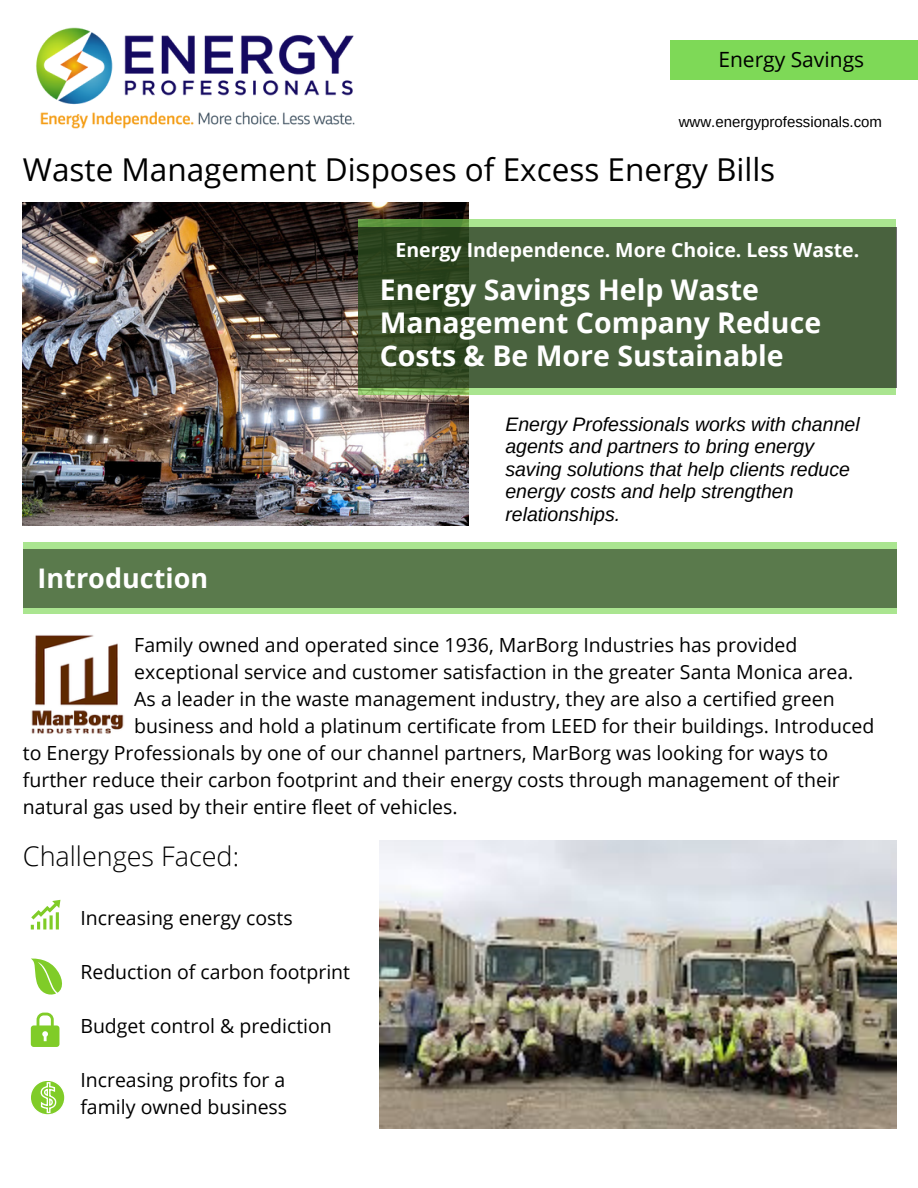
<style>
.page{position:relative;width:918px;height:1188px;background:#fff}
.page>*{position:absolute;margin:0;border:0;box-sizing:border-box;transform-origin:0 0}
.t1{font:31.5px "Open Sans";color:#000}
.t2{font:700 28.5px/33.5px "Open Sans";color:#fff}
.t3{font:300 27px "Open Sans";color:#000}
.t4{font:700 27px "Open Sans";color:#fff}
.t5{font:21px "Open Sans";color:#000}
.t6{font:19.5px/27px "Open Sans";color:#000}
.t7{font:italic 19.5px/22.5px "Arimo";color:#000}
.t8{font:700 19.5px "Open Sans";color:#fff}
.t9{font:15px "Arimo";color:#000}
</style>
<div class="page">
<img style="left:36px;top:27px;width:319px;height:102px">
<img style="left:23px;top:203px;width:445px;height:323px">
<svg style="left:358px;top:219px;width:538px;height:176px;fill:#aae590"></svg>
<svg style="left:358px;top:227px;width:538px;height:160px;fill:#49623e"></svg>
<svg style="left:23px;top:543px;width:873px;height:71px;fill:#aae590"></svg>
<div style="left:23px;top:549px;width:873px;height:58px;background:#5a7a4c"></div>
<div style="left:671px;top:41px;width:247px;height:39px;background:#7ed957"></div>
<img style="left:31px;top:635px;width:93px;height:99px">
<svg style="left:31px;top:900px;width:29px;height:29px"></svg>
<svg style="left:31px;top:958px;width:31px;height:37px"></svg>
<svg style="left:31px;top:1013px;width:28px;height:34px"></svg>
<svg style="left:31px;top:1081px;width:34px;height:34px"></svg>
<img style="left:380px;top:841px;width:516px;height:288px">
<h4 class="t5" style="left:718px;top:45px;width:147px">Energy Savings</h4>
<p class="t9" style="left:679px;top:113px;width:205px">www.energyprofessionals.com</p>
<h5 class="t1" style="left:23px;top:147px;width:754px">Waste Management Disposes of Excess Energy Bills</h5>
<h6 class="t8" style="left:395px;top:236px;width:465px">Energy Independence. More Choice. Less Waste.</h6>
<h1 class="t2" style="left:380px;top:272px;width:443px">Energy Savings Help Waste<br>Management Company Reduce<br>Costs &amp; Be More Sustainable</h1>
<h3 class="t4" style="left:38px;top:559px;width:172px">Introduction</h3>
<h6 class="t7" style="left:505px;top:413px;width:356px">Energy Professionals works with channel agents and partners to bring energy saving solutions that help clients reduce energy costs and help strengthen relationships.</h6>
<p class="t6" style="left:134px;top:631px;width:665px">Family owned and operated since 1936, MarBorg Industries has provided</p>
<p class="t6" style="left:134px;top:658px;width:721px">exceptional service and customer satisfaction in the greater Santa Monica area.</p>
<p class="t6" style="left:134px;top:685px;width:702px">As a leader in the waste management industry, they are also a certified green</p>
<p class="t6" style="left:134px;top:712px;width:741px">business and hold a platinum certificate from LEED for their buildings. Introduced</p>
<p class="t6" style="left:23px;top:739px;width:807px">to Energy Professionals by one of our channel partners, MarBorg was looking for ways to</p>
<p class="t6" style="left:23px;top:766px;width:819px">further reduce their carbon footprint and their energy costs through management of their</p>
<p class="t6" style="left:23px;top:793px;width:436px">natural gas used by their entire fleet of vehicles.</p>
<p class="t3" style="left:23px;top:837px;width:218px">Challenges Faced:</p>
<p class="t6" style="left:80px;top:904px;width:214px">Increasing energy costs</p>
<h6 class="t6" style="left:80px;top:958px;width:271px">Reduction of carbon footprint</h6>
<h6 class="t6" style="left:80px;top:1012px;width:253px">Budget control &amp; prediction</h6>
<h6 class="t6" style="left:80px;top:1066px;width:208px">Increasing profits for a family owned business</h6>
</div>
